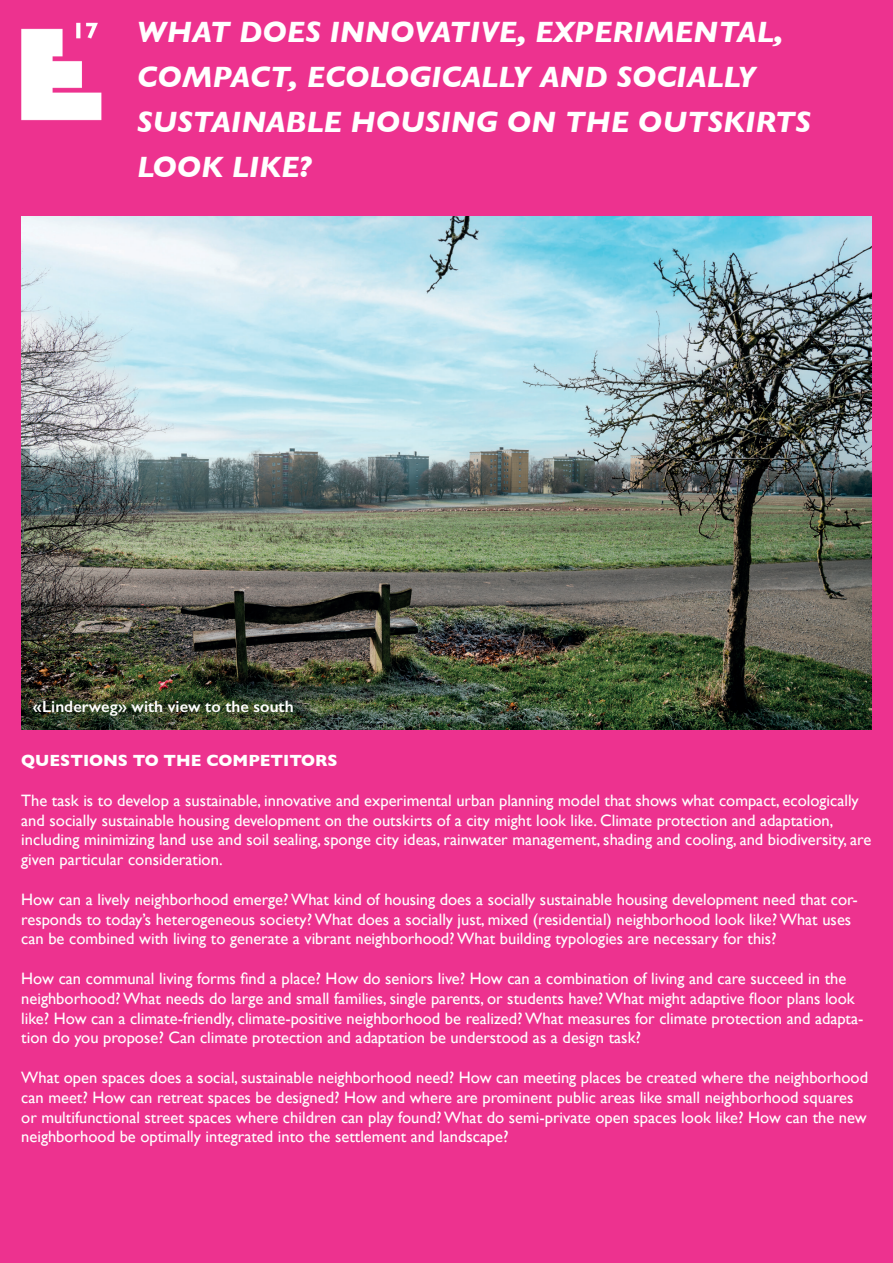
<style>
.page{position:relative;width:893px;height:1263px;background:#ed328f}
.page>*{position:absolute;margin:0;border:0;box-sizing:border-box;transform-origin:0 0}
.t1{font:italic 700 30px/45px "Gill Sans";color:#fff}
.t2{font:16.5px/19.8px "Gill Sans";color:#fff}
.t3{font:600 16.5px "Gill Sans";color:#fff}
.t4{font:700 16.5px "Gill Sans";color:#fff}
</style>
<div class="page">
<img style="left:21px;top:217px;width:851px;height:512px">
<img style="left:21px;top:22px;width:81px;height:99px">
<h1 class="t1" style="left:137px;top:9px;width:675px">WHAT DOES INNOVATIVE, EXPERIMENTAL,<br>COMPACT, ECOLOGICALLY AND SOCIALLY<br>SUSTAINABLE HOUSING ON THE OUTSKIRTS<br>LOOK LIKE?</h1>
<p class="t3" style="left:33px;top:696px;width:262px">«Linderweg» with view to the south</p>
<p class="t4" style="left:21px;top:747px;width:318px">QUESTIONS TO THE COMPETITORS</p>
<p class="t2" style="left:21px;top:790px;width:852px">The task is to develop a sustainable, innovative and experimental urban planning model that shows what compact, ecologically and socially sustainable housing development on the outskirts of a city might look like. Climate protection and adaptation, including minimizing land use and soil sealing, sponge city ideas, rainwater management, shading and cooling, and biodiversity, are given particular consideration.</p>
<p class="t2" style="left:21px;top:889px;width:838px">How can a lively neighborhood emerge? What kind of housing does a socially sustainable housing development need that cor&shy;responds to today’s heterogeneous society? What does a socially just, mixed (residential) neighborhood look like? What uses can be combined with living to generate a vibrant neighborhood? What building typologies are necessary for this?</p>
<p class="t2" style="left:21px;top:968px;width:844px">How can communal living forms find a place? How do seniors live? How can a combination of living and care succeed in the neighborhood? What needs do large and small families, single parents, or students have? What might adaptive floor plans look like? How can a climate-friendly, climate-positive neighborhood be realized? What measures for climate protection and adapta&shy;tion do you propose? Can climate protection and adaptation be understood as a design task?</p>
<p class="t2" style="left:21px;top:1067px;width:848px">What open spaces does a social, sustainable neighborhood need? How can meeting places be created where the neighborhood can meet? How can retreat spaces be designed? How and where are prominent public areas like small neighborhood squares or multifunctional street spaces where children can play found? What do semi-private open spaces look like? How can the new neighborhood be optimally integrated into the settlement and landscape?</p>
</div>
